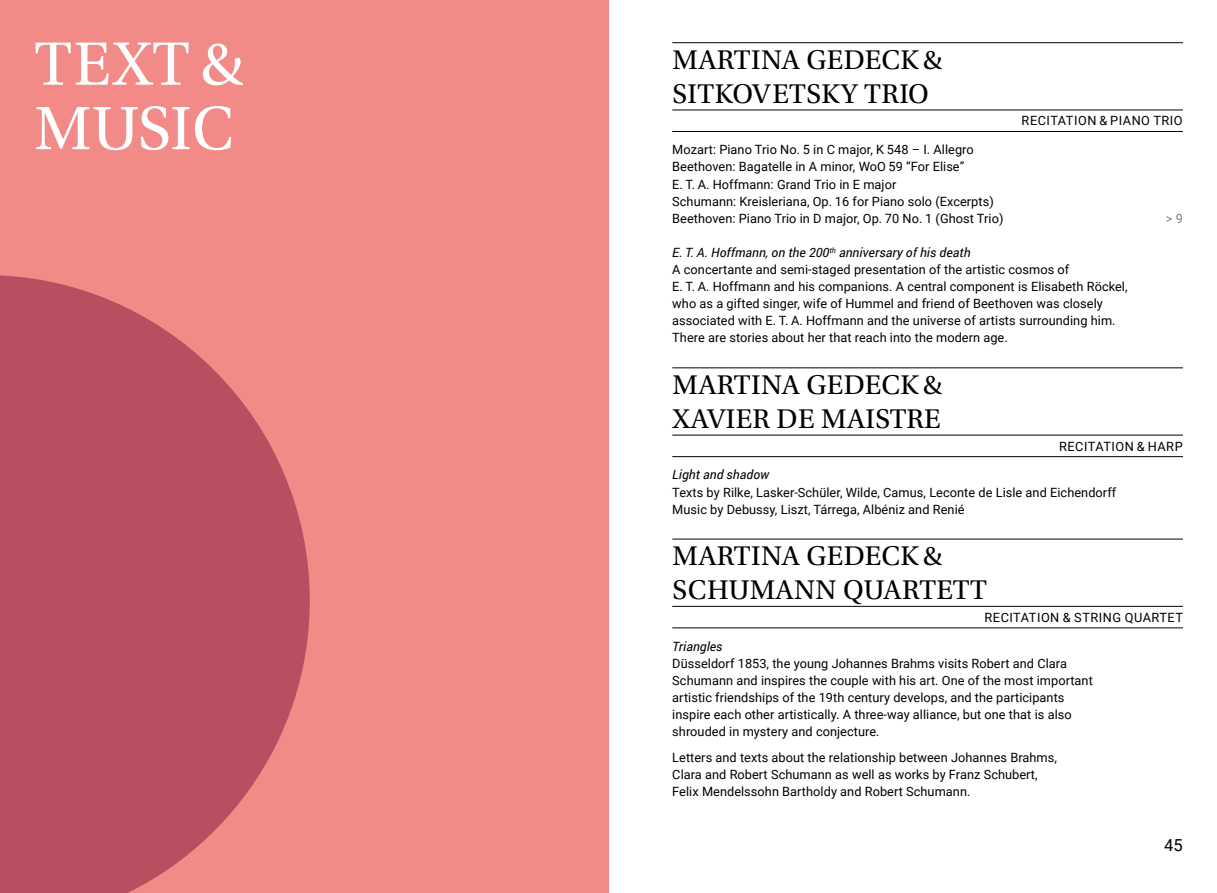
<style>
.page{position:relative;width:1217px;height:893px;background:#fff}
.page>*{position:absolute;margin:0;border:0;box-sizing:border-box;transform-origin:0 0}
.t1{font:64.5px/64.5px "Utopia Std";letter-spacing:.005em;color:#fff}
.t2{font:28.5px/34.2px "Utopia Std";letter-spacing:.015em;color:#000}
.t3{font:16.5px "Roboto";color:#000}
.t4{font:12.75px/17.1px "Roboto";letter-spacing:.005em;color:#000}
.t5{font:12.75px "Roboto";letter-spacing:.04em;color:#000}
.t6{font:italic 12.75px "Roboto";letter-spacing:.005em;color:#000}
.t7{font:12.75px "Roboto";color:#81807a}
.s1{font-style:italic}
</style>
<div class="page">
<div style="left:0;top:0;width:608px;height:893px;background:#f28a87"></div>
<svg style="left:0;top:275px;width:310px;height:618px;fill:#b74f60"></svg>
<hr style="left:672px;top:42px;width:510px;height:1px;background:#000">
<hr style="left:672px;top:110px;width:510px;height:1px;background:#000">
<hr style="left:672px;top:131px;width:510px;height:1px;background:#000">
<hr style="left:672px;top:367px;width:510px;height:1px;background:#000">
<hr style="left:672px;top:435px;width:510px;height:1px;background:#000">
<hr style="left:672px;top:456px;width:510px;height:1px;background:#000">
<hr style="left:672px;top:539px;width:510px;height:1px;background:#000">
<hr style="left:672px;top:606px;width:510px;height:1px;background:#000">
<hr style="left:672px;top:627px;width:510px;height:1px;background:#000">
<h1 class="t1" style="left:34px;top:33px;width:211px">TEXT&amp;<br>MUSIC</h1>
<h2 class="t2" style="left:672px;top:43px;width:271px">MARTINA GEDECK&amp;<br>SITKOVETSKY TRIO</h2>
<p class="t4" style="left:672px;top:141px;width:332px">Mozart: Piano Trio No. 5 in C major, K 548 – I. Allegro Beethoven: Bagatelle in A minor, WoO 59 “For Elise”<br>E. T. A. Hoffmann: Grand Trio in E major<br>Schumann: Kreisleriana, Op. 16 for Piano solo (Excerpts)<br>Beethoven: Piano Trio in D major, Op. 70 No. 1 (Ghost Trio)</p>
<p class="t5" style="left:1021px;top:112px;width:162px">RECITATION &amp; PIANO TRIO</p>
<p class="t7" style="left:1165px;top:209px;width:19px">&gt; 9</p>
<p class="t4" style="left:672px;top:243px;width:456px"><span class="s1">E. T. A. Hoffmann, on the 200</span><sup>th</sup> <span class="s1">anniversary of his death<br></span>A concertante and semi-staged presentation of the artistic cosmos of<br>E. T. A. Hoffmann and his companions. A central component is Elisabeth Röckel, who as a gifted singer, wife of Hummel and friend of Beethoven was closely associated with E. T. A. Hoffmann and the universe of artists surrounding him.<br>There are stories about her that reach into the modern age.</p>
<h2 class="t2" style="left:672px;top:368px;width:271px">MARTINA GEDECK&amp;<br>XAVIER DE MAISTRE</h2>
<p class="t5" style="left:1058px;top:437px;width:125px">RECITATION &amp; HARP</p>
<p class="t6" style="left:672px;top:466px;width:98px">Light and shadow</p>
<p class="t4" style="left:672px;top:483px;width:445px">Texts by Rilke, Lasker-Schüler, Wilde, Camus, Leconte de Lisle and Eichendorff<br>Music by Debussy, Liszt, Tárrega, Albéniz and Renié</p>
<h2 class="t2" style="left:672px;top:539px;width:316px">MARTINA GEDECK&amp;<br>SCHUMANN QUARTETT</h2>
<p class="t5" style="left:984px;top:608px;width:200px">RECITATION &amp; STRING QUARTET</p>
<p class="t6" style="left:672px;top:637px;width:52px">Triangles</p>
<p class="t4" style="left:672px;top:654px;width:422px">Düsseldorf 1853, the young Johannes Brahms visits Robert and Clara Schumann and inspires the couple with his art. One of the most important artistic friendships of the 19th century develops, and the participants inspire each other artistically. A three-way alliance, but one that is also shrouded in mystery and conjecture.</p>
<p class="t4" style="left:672px;top:748px;width:386px">Letters and texts about the relationship between Johannes Brahms,<br>Clara and Robert Schumann as well as works by Franz Schubert,<br>Felix Mendelssohn Bartholdy and Robert Schumann.</p>
<p class="t3" style="left:1163px;top:834px;width:20px">45</p>
</div>
